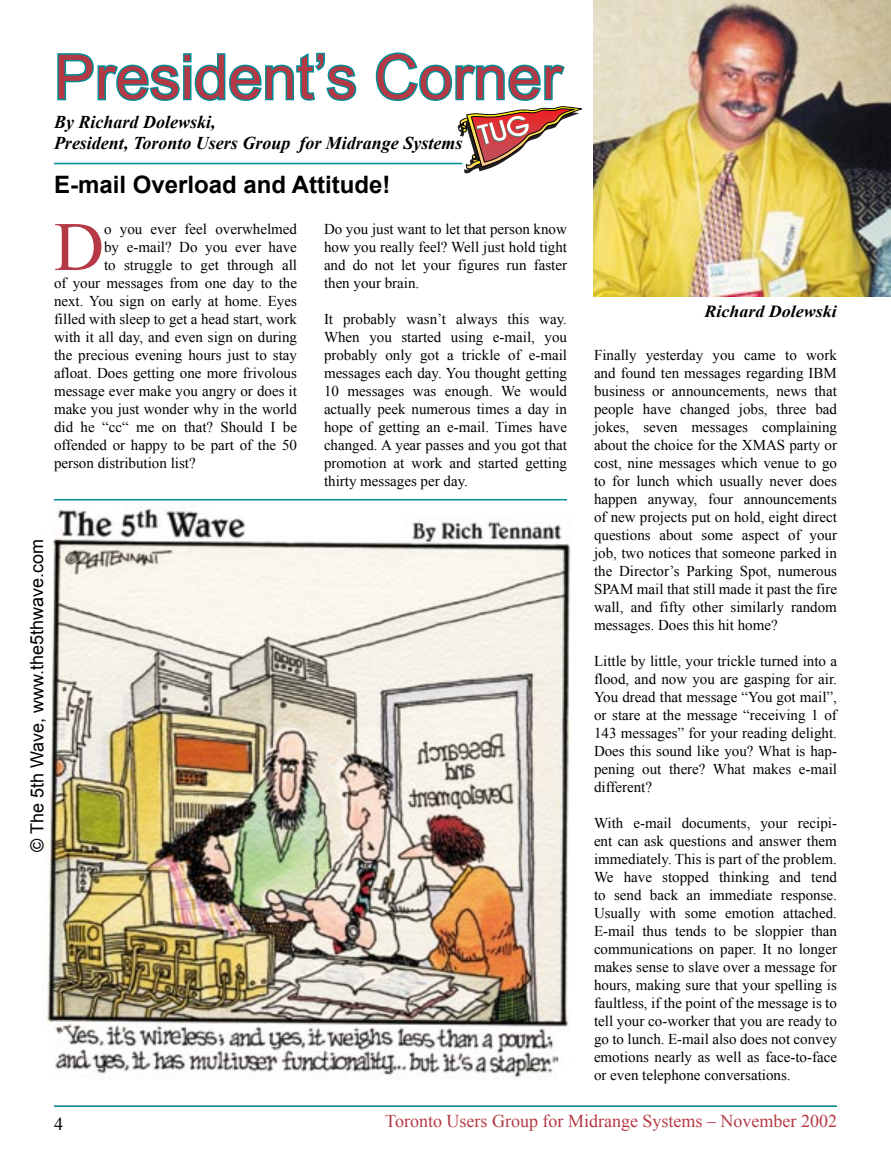
<style>
.page{position:relative;width:891px;height:1161px;background:#fff}
.page>*{position:absolute;margin:0;border:0;box-sizing:border-box;transform-origin:0 0}
.t1{font:69.3px "Times New Roman";color:#b43944}
.t2{font:61.5px "Arial";color:#b43944}
.t3{font:700 24px "Arial";color:#000}
.t4{font:italic 700 18px "Times New Roman";color:#000}
.t5{font:18px "Times New Roman";color:#b43944}
.t6{font:18px "Arial";color:#000}
.t7{font:18px "Times New Roman";color:#000}
.t8{font:italic 700 16.95px "Times New Roman";color:#000;scale:1.06 1}
.t9{font:15px/18px "Times New Roman";color:#000;text-align:justify}
</style>
<div class="page">
<hr style="left:54px;top:1106px;width:783px;height:1px;background:#008d97">
<img style="left:594px;top:0;width:297px;height:297px">
<svg style="left:57px;top:52px;width:300px;height:49px"></svg>
<hr style="left:54px;top:163px;width:408px;height:1px;background:#008d97">
<svg style="left:374px;top:52px;width:208px;height:121px"></svg>
<img style="left:42px;top:508px;width:529px;height:572px">
<hr style="left:54px;top:499px;width:513px;height:1px;background:#008d97">
<p class="t2" style="left:54px;top:37px;width:510px">President’s Corner</p>
<p class="t4" style="left:54px;top:109px;width:163px">By Richard Dolewski,</p>
<p class="t4" style="left:54px;top:131px;width:410px">President, Toronto Users Group for Midrange Systems</p>
<p class="t3" style="left:54px;top:169px;width:338px">E-mail Overload and Attitude!</p>
<p class="t1" style="left:54px;top:200px;width:52px">D</p>
<p class="t9" style="left:104px;top:220px;width:194px">o you ever feel overwhelmed</p>
<p class="t9" style="left:104px;top:238px;width:194px">by e-mail? Do you ever have</p>
<p class="t9" style="left:104px;top:256px;width:194px">to struggle to get through all</p>
<p class="t9" style="left:54px;top:274px;width:245px">of your messages from one day to the</p>
<p class="t9" style="left:54px;top:292px;width:244px">next. You sign on early at home. Eyes</p>
<p class="t9" style="left:54px;top:310px;width:244px">filled with sleep to get a head start, work</p>
<p class="t9" style="left:54px;top:328px;width:245px">with it all day, and even sign on during</p>
<p class="t9" style="left:54px;top:346px;width:245px">the precious evening hours just to stay</p>
<p class="t9" style="left:54px;top:364px;width:244px">afloat. Does getting one more frivolous</p>
<p class="t9" style="left:54px;top:382px;width:244px">message ever make you angry or does it</p>
<p class="t9" style="left:54px;top:400px;width:245px">make you just wonder why in the world</p>
<p class="t9" style="left:54px;top:418px;width:245px">did he “cc“ me on that? Should I be</p>
<p class="t9" style="left:54px;top:436px;width:245px">offended or happy to be part of the 50</p>
<p class="t9" style="left:54px;top:454px;width:143px">person distribution list?</p>
<p class="t9" style="left:324px;top:220px;width:245px">Do you just want to let that person know how you really feel? Well just hold tight and do not let your figures run faster then your brain.</p>
<p class="t9" style="left:324px;top:310px;width:245px">It probably wasn’t always this way.<br>When you started using e-mail, you probably only got a trickle of e-mail messages each day. You thought getting 10 messages was enough. We would actually peek numerous times a day in hope of getting an e-mail. Times have changed. A year passes and you got that promotion at work and started getting thirty messages per day.</p>
<p class="t6" style="left:25px;top:852px;width:315px;rotate:-90deg">© The 5th Wave, www.the5thwave.com</p>
<p class="t8" style="left:704px;top:300px;width:127px">Richard Dolewski</p>
<p class="t9" style="left:594px;top:346px;width:245px">Finally yesterday you came to work and found ten messages regarding IBM business or announcements, news that people have changed jobs, three bad jokes, seven messages complaining about the choice for the XMAS party or cost, nine messages which venue to go to for lunch which usually never does happen anyway, four announcements of new projects put on hold, eight direct questions about some aspect of your job, two notices that someone parked in the Director’s Parking Spot, numerous SPAM mail that still made it past the fire wall, and fifty other similarly random messages. Does this hit home?</p>
<p class="t9" style="left:594px;top:652px;width:245px">Little by little, your trickle turned into a flood, and now you are gasping for air.<br>You dread that message “You got mail”, or stare at the message “receiving 1 of 143 messages” for your reading delight.<br>Does this sound like you? What is hap&shy;pening out there? What makes e-mail different?</p>
<p class="t9" style="left:594px;top:814px;width:245px">With e-mail documents, your recipi&shy;ent can ask questions and answer them immediately. This is part of the problem.<br>We have stopped thinking and tend to send back an immediate response.<br>Usually with some emotion attached.<br>E-mail thus tends to be sloppier than communications on paper. It no longer makes sense to slave over a message for hours, making sure that your spelling is faultless, if the point of the message is to tell your co-worker that you are ready to go to lunch. E-mail also does not convey emotions nearly as well as face-to-face or even telephone conversations.</p>
<p class="t7" style="left:54px;top:1112px;width:10px">4</p>
<p class="t5" style="left:385px;top:1109px;width:453px">Toronto Users Group for Midrange Systems – November 2002</p>
</div>
